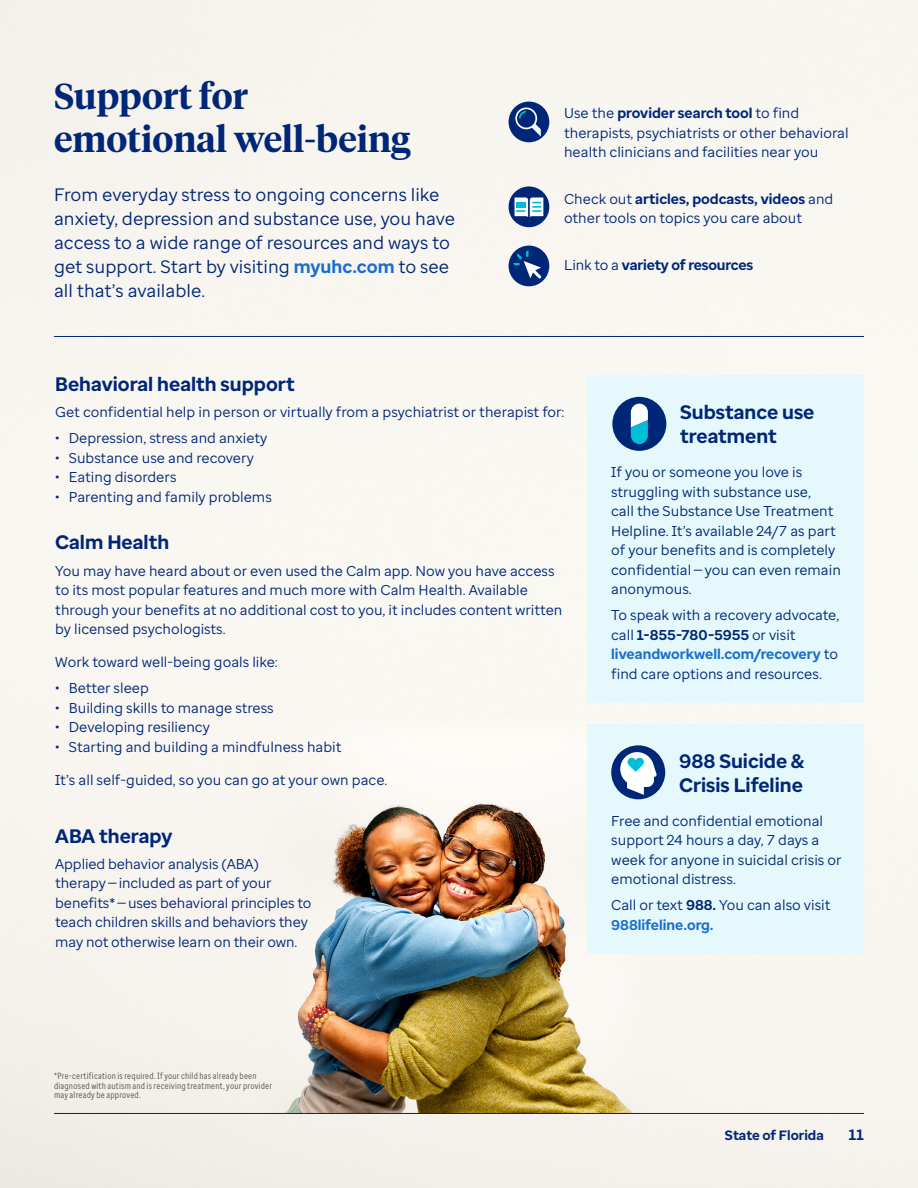
<style>
.page{position:relative;width:918px;height:1188px;background:#f8f6f1}
.page>*{position:absolute;margin:0;border:0;box-sizing:border-box;transform-origin:0 0}
.t1{font:600 36px/43.2px "UHC Serif Headline";color:#002677}
.t2{font:700 19.5px/24px "Enterprise Sans";color:#002677}
.t3{font:18px/24px "Enterprise Sans";color:#002677}
.t4{font:700 15px "Enterprise Sans";color:#002677}
.t5{font:14.25px/19.5px "Enterprise Sans";color:#002677}
.t6{font:700 14.25px "Enterprise Sans";letter-spacing:-.01em;color:#002677}
.t7{font:700 13.5px "Enterprise Sans";color:#002677}
.t8{font:9px/9.8px "Enterprise Sans Cond";letter-spacing:.025em;color:#5a5a5a}
.s1{font-weight:700;color:#196ecf}
.s2{font-weight:700}
.s3{font-weight:400}
</style>
<div class="page">
<img style="left:256px;top:703px;width:392px;height:410px">
<div style="left:509px;top:102px;width:40px;height:40px;background:#002677;border-radius:50%"></div>
<svg style="left:515px;top:108px;width:26px;height:29px"></svg>
<div style="left:509px;top:186px;width:40px;height:41px;background:#002677;border-radius:50%"></div>
<svg style="left:515px;top:198px;width:28px;height:19px"></svg>
<div style="left:516px;top:202px;width:10px;height:6px;background:#00bed5"></div>
<div style="left:509px;top:246px;width:40px;height:40px;background:#002677;border-radius:50%"></div>
<svg style="left:513px;top:250px;width:28px;height:29px"></svg>
<div style="left:587px;top:376px;width:277px;height:327px;background:#e5f8fb"></div>
<div style="left:612px;top:397px;width:54px;height:54px;background:#002677;border-radius:50%"></div>
<svg style="left:631px;top:404px;width:17px;height:40px"></svg>
<div style="left:587px;top:724px;width:277px;height:230px;background:#e5f8fb"></div>
<div style="left:611px;top:745px;width:54px;height:54px;background:#002677;border-radius:50%"></div>
<svg style="left:620px;top:752px;width:37px;height:43px"></svg>
<hr style="left:54px;top:336px;width:810px;height:1px;background:#002677">
<hr style="left:54px;top:1113px;width:810px;height:1px;background:#002677">
<h2 class="t1" style="left:54px;top:73px;width:358px">Support for emotional well-being</h2>
<p class="t3" style="left:54px;top:183px;width:403px">From everyday stress to ongoing concerns like anxiety, depression and substance use, you have access to a wide range of resources and ways to get support. Start by visiting <span class="s1">myuhc.com</span> to see all that’s available.</p>
<p class="t5" style="left:564px;top:104px;width:286px">Use the <span class="s2">provider search tool</span> to find therapists, psychiatrists or other behavioral health clinicians and facilities near you</p>
<p class="t5" style="left:564px;top:189px;width:271px">Check out <span class="s2">articles, podcasts, videos</span> and other tools on topics you care about</p>
<p class="t6" style="left:564px;top:256px;width:191px"><span class="s3">Link to a</span> variety of resources</p>
<h3 class="t2" style="left:55px;top:372px;width:241px">Behavioral health support</h3>
<p class="t5" style="left:55px;top:402px;width:511px">Get confidential help in person or virtually from a psychiatrist or therapist for:</p>
<p class="t5" style="left:55px;top:428px;width:214px">• Depression, stress and anxiety</p>
<p class="t5" style="left:55px;top:448px;width:200px">• Substance use and recovery</p>
<p class="t5" style="left:55px;top:467px;width:123px">• Eating disorders</p>
<p class="t5" style="left:55px;top:487px;width:218px">• Parenting and family problems</p>
<h3 class="t2" style="left:55px;top:531px;width:115px">Calm Health</h3>
<p class="t5" style="left:55px;top:561px;width:509px">You may have heard about or even used the Calm app. Now you have access to its most popular features and much more with Calm Health. Available through your benefits at no additional cost to you, it includes content written by licensed psychologists.</p>
<p class="t5" style="left:55px;top:652px;width:224px">Work toward well-being goals like:</p>
<p class="t5" style="left:55px;top:678px;width:95px">• Better sleep</p>
<p class="t5" style="left:55px;top:698px;width:220px">• Building skills to manage stress</p>
<p class="t5" style="left:55px;top:717px;width:156px">• Developing resiliency</p>
<p class="t5" style="left:55px;top:737px;width:288px">• Starting and building a mindfulness habit</p>
<p class="t5" style="left:55px;top:770px;width:334px">It’s all self-guided, so you can go at your own pace.</p>
<h3 class="t2" style="left:55px;top:824px;width:119px">ABA therapy</h3>
<p class="t5" style="left:55px;top:854px;width:258px">Applied behavior analysis (ABA) therapy — included as part of your benefits* — uses behavioral principles to teach children skills and behaviors they may not otherwise learn on their own.</p>
<h3 class="t2" style="left:680px;top:400px;width:136px">Substance use treatment</h3>
<p class="t5" style="left:611px;top:462px;width:231px">If you or someone you love is struggling with substance use,<br>call the Substance Use Treatment<br>Helpline. It’s available 24/7 as part of your benefits and is completely confidential — you can even remain anonymous.</p>
<p class="t5" style="left:611px;top:605px;width:230px">To speak with a recovery advocate, call <span class="s2">1-855-780-5955</span> or visit <span class="s1">liveandworkwell.com/recovery</span> to find care options and resources.</p>
<h3 class="t2" style="left:679px;top:749px;width:127px">988 Suicide &amp;<br>Crisis Lifeline</h3>
<p class="t5" style="left:611px;top:811px;width:232px">Free and confidential emotional support 24 hours a day, 7 days a week for anyone in suicidal crisis or emotional distress.</p>
<p class="t5" style="left:611px;top:895px;width:221px">Call or text <span class="s2">988.</span> You can also visit<br><span class="s1">988lifeline.org.</span></p>
<p class="t8" style="left:54px;top:1071px;width:220px">*Pre-certification is required. If your child has already been diagnosed with autism and is receiving treatment, your provider may already be approved.</p>
<p class="t7" style="left:725px;top:1126px;width:100px">State of Florida</p>
<p class="t4" style="left:849px;top:1125px;width:17px">11</p>
</div>
